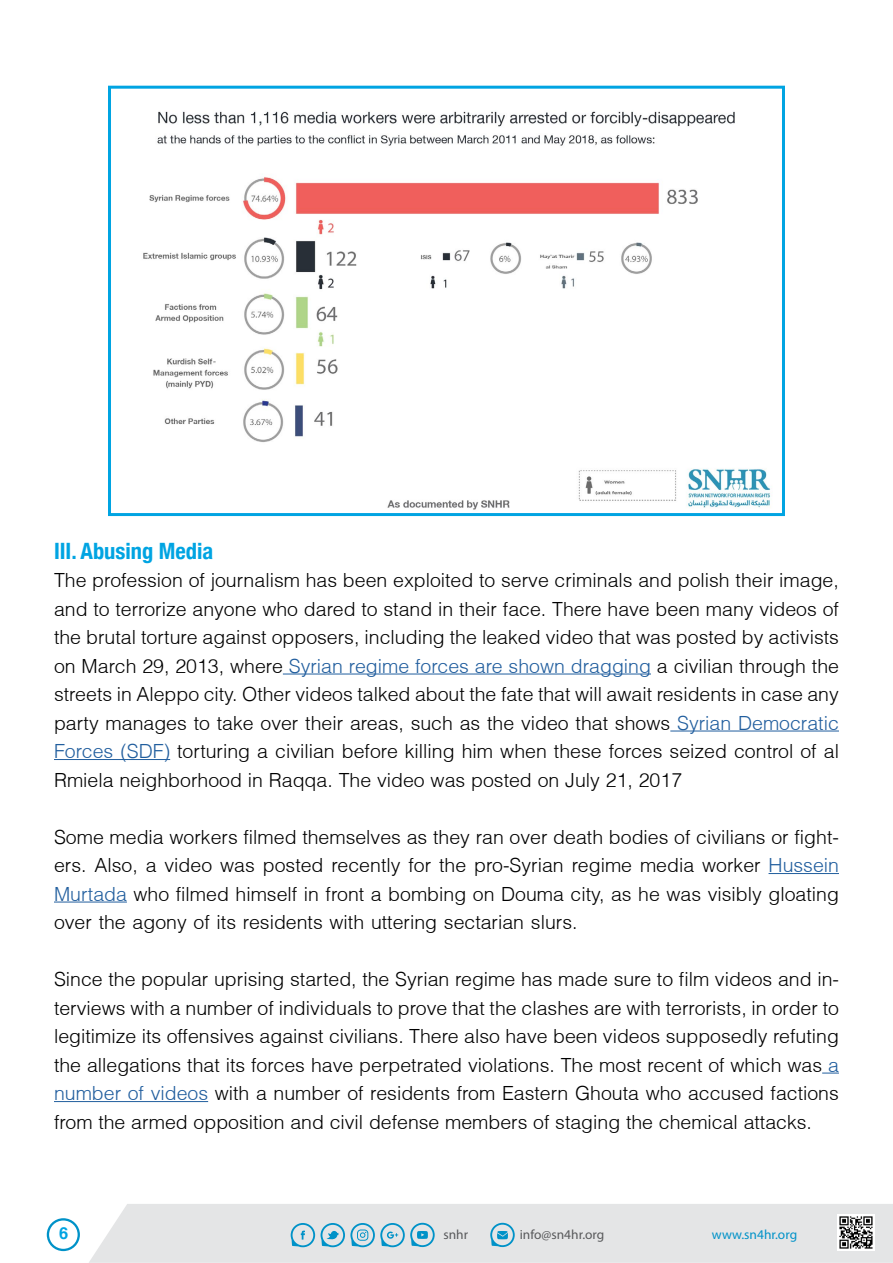
<style>
.page{position:relative;width:893px;height:1263px;background:#fff}
.page>*{position:absolute;margin:0;border:0;box-sizing:border-box;transform-origin:0 0}
.t1{font:700 condensed 22.5px "Helvetica Neue";color:#00a4e2}
.t2{font:300 19.5px/28.5px "Helvetica";color:#000;text-align:justify}
.t3{font:700 16.5px "Helvetica";color:#00a4e2}
.t4{font:13.35px "Myriad Pro";color:#58595b}
.t5{font:13.35px "Myriad Pro";color:#0092c8}
.s1{color:#215e9e}
</style>
<div class="page">
<div style="left:89px;top:1204px;width:804px;height:59px;background:#e4e5e6"></div>
<svg style="left:291px;top:1223px;width:24px;height:24px"></svg>
<svg style="left:321px;top:1223px;width:114px;height:24px;background:#a1ccdd"></svg>
<svg style="left:490px;top:1223px;width:25px;height:24px"></svg>
<img style="left:837px;top:1214px;width:37px;height:37px">
<svg style="left:47px;top:1218px;width:33px;height:33px"></svg>
<hr style="left:283px;top:673px;width:368px;height:1px;background:#215e9e">
<hr style="left:670px;top:730px;width:169px;height:1px;background:#215e9e">
<hr style="left:54px;top:759px;width:116px;height:1px;background:#215e9e">
<hr style="left:768px;top:873px;width:71px;height:1px;background:#215e9e">
<hr style="left:54px;top:901px;width:73px;height:1px;background:#215e9e">
<svg style="left:822px;top:1072px;width:17px;height:1px"></svg>
<hr style="left:54px;top:1101px;width:154px;height:1px;background:#215e9e">
<img style="left:143px;top:111px;width:628px;height:399px">
<div style="left:108px;top:86px;width:677px;height:430px;border:3px solid #00a4e2"></div>
<p class="t1" style="left:54px;top:537px;width:161px">III. Abusing Media</p>
<p class="t2" style="left:54px;top:566px;width:787px">The profession of journalism has been exploited to serve criminals and polish their image, and to terrorize anyone who dared to stand in their face. There have been many videos of the brutal torture against opposers, including the leaked video that was posted by activists on March 29, 2013, where <span class="s1">Syrian regime forces are shown dragging</span> a civilian through the streets in Aleppo city. Other videos talked about the fate that will await residents in case any party manages to take over their areas, such as the video that shows <span class="s1">Syrian Democratic Forces (SDF)</span> torturing a civilian before killing him when these forces seized control of al Rmiela neighborhood in Raqqa. The video was posted on July 21, 2017</p>
<p class="t2" style="left:54px;top:822px;width:786px">Some media workers filmed themselves as they ran over death bodies of civilians or fight-</p>
<p class="t2" style="left:54px;top:879px;width:786px"><span class="s1">Murtada</span> who filmed himself in front a bombing on Douma city, as he was visibly gloating over the agony of its residents with uttering sectarian slurs.</p>
<p class="t2" style="left:54px;top:851px;width:787px">ers. Also a, video was posted recently for the pro-Syrian regime media worker <span class="s1">Hussein</span></p>
<p class="t2" style="left:54px;top:965px;width:786px">Since the popular uprising started, the Syrian regime has made sure to film videos and in-</p>
<p class="t2" style="left:54px;top:1022px;width:786px">legitimize its offensives against civilians. There also have been videos supposedly refuting the allegations that its forces have perpetrated violations. The most recent of which was <span class="s1">a number of videos</span> with a number of residents from Eastern Ghouta who accused factions from the armed opposition and civil defense members of staging the chemical attacks.</p>
<p class="t2" style="left:54px;top:993px;width:786px">terviews with a number of individuals to prove that the clashes are with terrorists in, order to</p>
<p class="t3" style="left:59px;top:1223px;width:11px">6</p>
<p class="t4" style="left:443px;top:1226px;width:26px">snhr</p>
<p class="t4" style="left:520px;top:1226px;width:86px">info@sn4hr.org</p>
<p class="t5" style="left:712px;top:1226px;width:87px">www.sn4hr.org</p>
</div>
